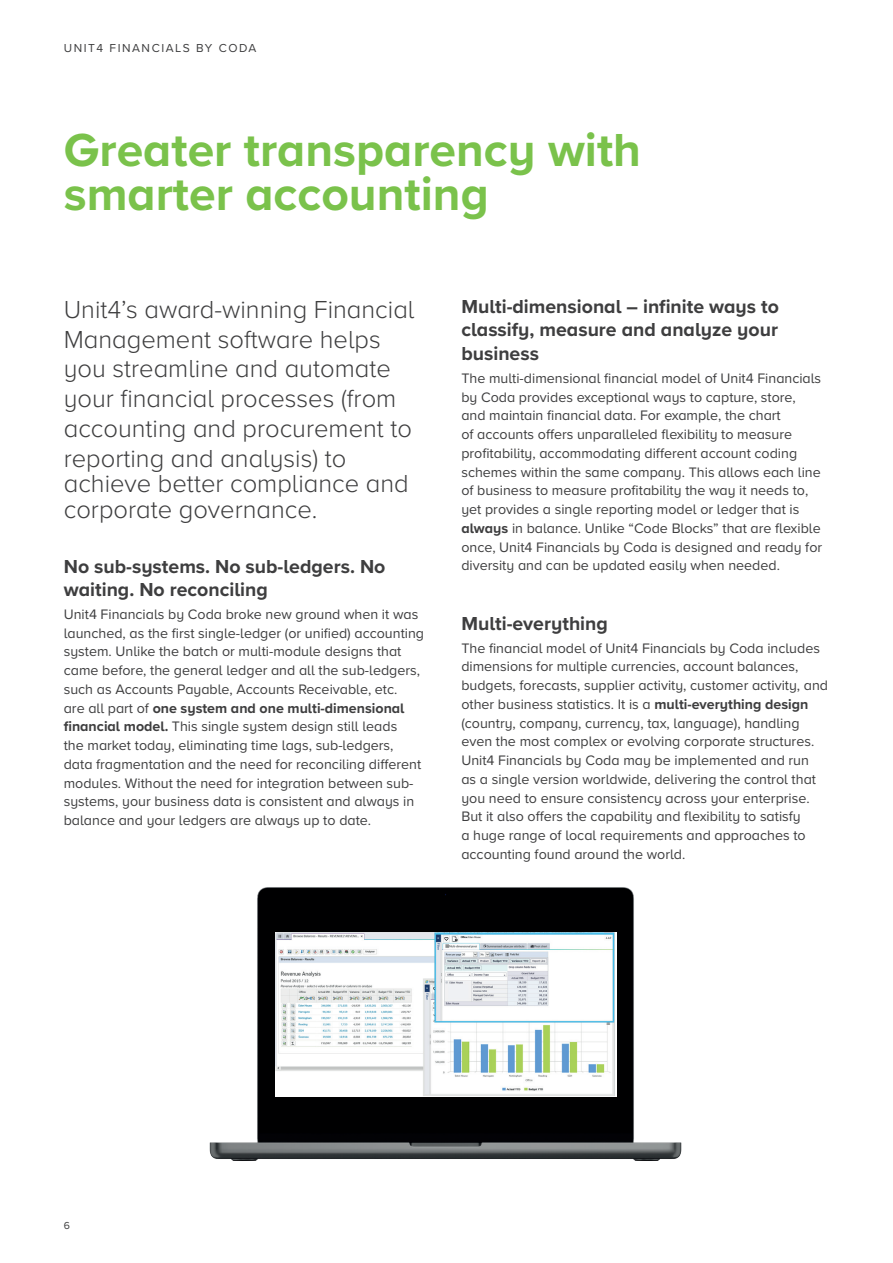
<style>
.page{position:relative;width:893px;height:1263px;background:#fff}
.page>*{position:absolute;margin:0;border:0;box-sizing:border-box;transform-origin:0 0}
.t1{font:700 48px/45px "Proxima Nova A";color:#7ac24b}
.t2{font:300 25.5px/29.7px "Proxima Nova A";color:#3e3e3f}
.t3{font:700 19.5px/23.4px "Proxima Nova A";color:#3e3e3f}
.t4{font:14.25px/18.8px "Proxima Nova A";color:#3e3e3f}
.t5{font:12px "Proxima Nova A";letter-spacing:.13em;color:#3e3e3f}
.t6{font:10.5px "Proxima Nova A";color:#3e3e3f}
.s1{font-weight:700}
</style>
<div class="page">
<img style="left:209px;top:887px;width:473px;height:274px">
<img style="left:275px;top:932px;width:341px;height:164px">
<p class="t5" style="left:64px;top:39px;width:194px">UNIT4 FINANCIALS BY CODA</p>
<h1 class="t1" style="left:64px;top:126px;width:579px">Greater transparency with smarter accounting</h1>
<h2 class="t2" style="left:64px;top:293px;width:352px">Unit4’s award-winning Financial<br>Management software helps you streamline and automate your financial processes (from accounting and procurement to reporting and analysis) to</h2>
<h2 class="t2" style="left:64px;top:469px;width:347px;line-height:25.5px">achieve better compliance and corporate governance.</h2>
<h3 class="t3" style="left:64px;top:554px;width:323px">No sub-systems. No sub-ledgers. No waiting. No reconciling</h3>
<p class="t4" style="left:64px;top:604px;width:362px">Unit4 Financials by Coda broke new ground when it was launched, as the first single-ledger (or unified) accounting system. Unlike the batch or multi-module designs that came before, the general ledger and all the sub-ledgers, such as Accounts Payable, Accounts Receivable, etc.<br>are all part of <span class="s1">one system and one multi-dimensional financial model.</span> This single system design still leads<br>the market today, eliminating time lags, sub-ledgers, data fragmentation and the need for reconciling different modules. Without the need for integration between sub&shy;systems, your business data is consistent and always in balance and your ledgers are always up to date.</p>
<h3 class="t3" style="left:461px;top:294px;width:319px;text-align:justify">Multi-dimensional – infinite ways to classify, measure and analyze your business</h3>
<p class="t4" style="left:461px;top:368px;width:362px">The multi-dimensional financial model of Unit4 Financials by Coda provides exceptional ways to capture, store, and maintain financial data. For example, the chart<br>of accounts offers unparalleled flexibility to measure profitability, accommodating different account coding schemes within the same company. This allows each line of business to measure profitability the way it needs to, yet provides a single reporting model or ledger that is <span class="s1">always</span> in balance. Unlike “Code Blocks” that are flexible once, Unit4 Financials by Coda is designed and ready for diversity and can be updated easily when needed.</p>
<h3 class="t3" style="left:461px;top:611px;width:148px">Multi-everything</h3>
<p class="t4" style="left:461px;top:638px;width:368px">The financial model of Unit4 Financials by Coda includes dimensions for multiple currencies, account balances, budgets, forecasts, supplier activity, customer activity, and other business statistics. It is a <span class="s1">multi-everything design </span>(country, company, currency, tax, language), handling even the most complex or evolving corporate structures.<br>Unit4 Financials by Coda may be implemented and run<br>as a single version worldwide, delivering the control that you need to ensure consistency across your enterprise.<br>But it also offers the capability and flexibility to satisfy<br>a huge range of local requirements and approaches to accounting found around the world.</p>
<p class="t6" style="left:64px;top:1217px;width:8px">6</p>
</div>
